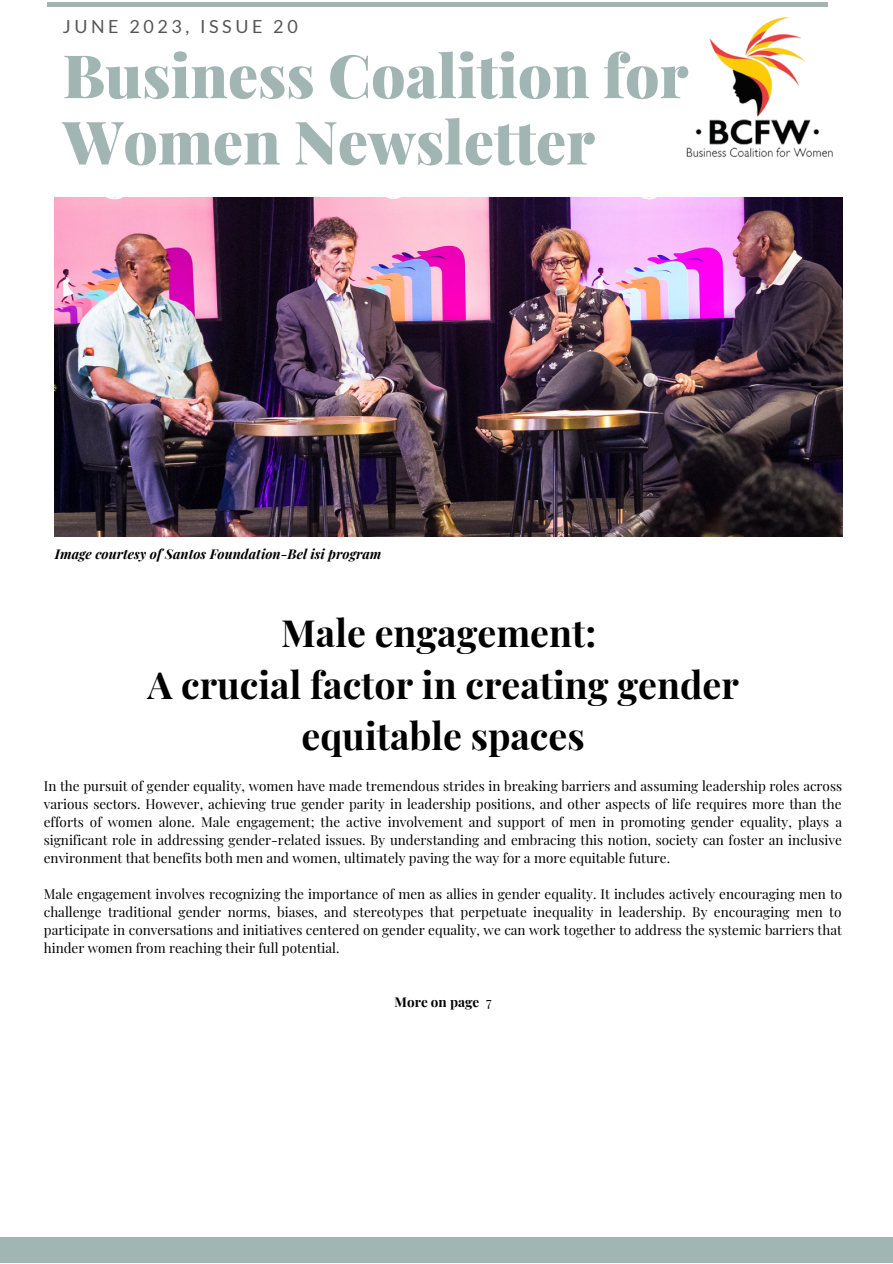
<style>
.page{position:relative;width:893px;height:1264px;background:#fff}
.page>*{position:absolute;margin:0;border:0;box-sizing:border-box;transform-origin:0 0}
.t1{font:900 60px/66.3px "Playfair Display";color:#a1b5b3}
.t2{font:700 37.5px/51.8px "Playfair Display";color:#000;text-align:center}
.t3{font:18px "Lato";letter-spacing:.2em;color:#565656}
.t4{font:13.5px/18px "Playfair Display";color:#000;text-align:justify}
.t5{font:italic 700 13.5px "Playfair Display";color:#000}
.t6{font:700 13.5px "Playfair Display";color:#000}
.s1{font-weight:400}
</style>
<div class="page">
<div style="left:0;top:1236px;width:892px;height:26px;background:#a1b5b3"></div>
<div style="left:47px;top:2px;width:780px;height:5px;background:#a1b5b3"></div>
<img style="left:686px;top:6px;width:147px;height:152px">
<img style="left:55px;top:197px;width:787px;height:340px">
<p class="t3" style="left:63px;top:15px;width:236px">JUNE 2023, ISSUE 20</p>
<p class="t1" style="left:63px;top:40px;width:627px">Business Coalition for<br>Women Newsletter</p>
<p class="t5" style="left:55px;top:544px;width:328px">Image courtesy of Santos Foundation-Bel isi program</p>
<p class="t2" style="left:281px;top:605px;width:316px">Male engagement:</p>
<p class="t2" style="left:147px;top:657px;width:593px">A crucial factor in creating gender equitable spaces</p>
<p class="t4" style="left:44px;top:776px;width:799px">In the pursuit of gender equality, women have made tremendous strides in breaking barriers and assuming leadership roles across various sectors. However, achieving true gender parity in leadership positions, and other aspects of life requires more than the efforts of women alone. Male engagement; the active involvement and support of men in promoting gender equality, plays a significant role in addressing gender-related issues. By understanding and embracing this notion, society can foster an inclusive environment that benefits both men and women, ultimately paving the way for a more equitable future.</p>
<p class="t4" style="left:44px;top:884px;width:799px">Male engagement involves recognizing the importance of men as allies in gender equality. It includes actively encouraging men to challenge traditional gender norms, biases, and stereotypes that perpetuate inequality in leadership. By encouraging men to participate in conversations and initiatives centered on gender equality, we can work together to address the systemic barriers that hinder women from reaching their full potential.</p>
<p class="t6" style="left:394px;top:992px;width:98px">More on page <span class="s1">7</span></p>
</div>
